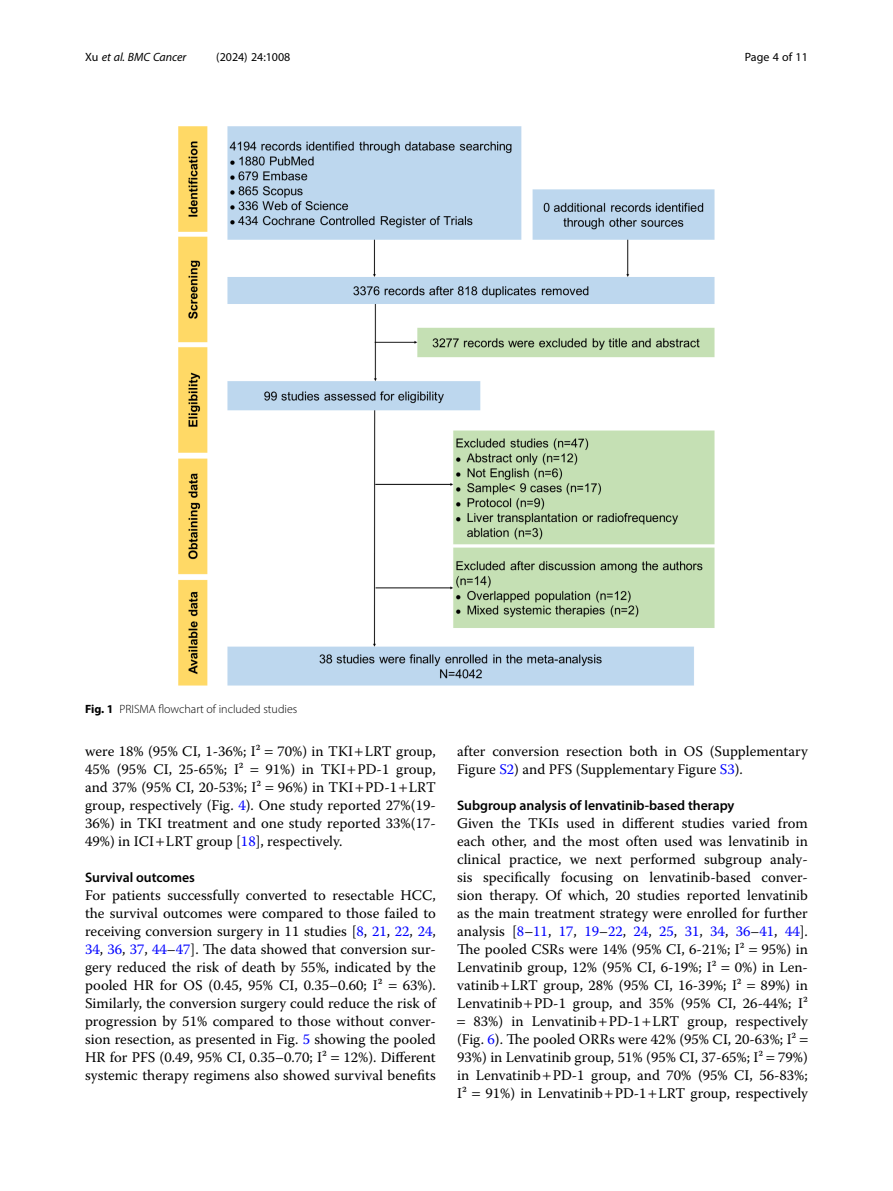
<style>
.page{position:relative;width:893px;height:1191px;background:#fff}
.page>*{position:absolute;margin:0;border:0;box-sizing:border-box;transform-origin:0 0}
.Body_Text{font:14.7px/18px "Warnock Pro";color:#000;text-align:justify}
.Head_2{font:600 13.8px "Myriad Pro";color:#000}
.Figure_Caption{font:300 12px "Myriad Pro";color:#000}
.t1{font:12px "Myriad Pro";color:#000}
.t2{font:italic 12px "Myriad Pro";color:#000}
.s1{font-style:normal}
.s2{font-weight:700}
.s3{color:#00f}
</style>
<div class="page">
<img style="left:179px;top:126px;width:535px;height:559px">
<p class="t2" style="left:85px;top:50px;width:103px"><span class="s1">Xu</span> et al. BMC Cancer</p>
<p class="t1" style="left:216px;top:50px;width:76px">(2024) 24:1008</p>
<p class="t1" style="left:745px;top:50px;width:65px">Page 4 of 11</p>
<p class="Figure_Caption" style="left:85px;top:701px;width:214px"><span class="s2">Fig. 1</span> PRISMA flowchart of included studies</p>
<p class="Body_Text" style="left:85px;top:742px;width:352px">were 18% (95% CI, 1-36%; I² 70%) in TKI LRT group,<br>45% (95% CI, 25-65%; I²</p>
<p class="Body_Text" style="left:85px;top:760px;width:352px;text-indent:180px">91%) in TKI PD-1 group, and 37% (95% CI, 20-53%; I² 96%) in TKI PD-1 LRT group, respectively (Fig. <span class="s3">4</span>). One study reported 27%(19- 36%) in TKI treatment and one study reported 33%(17- 49%) in ICI LRT group [<span class="s3">18</span>], respectively.</p>
<p class="Head_2" style="left:85px;top:869px;width:111px">Survival outcomes</p>
<p class="Body_Text" style="left:85px;top:886px;width:352px">For patients successfully converted to resectable HCC, the survival outcomes were compared to those failed to receiving conversion surgery in 11 studies [<span class="s3">8</span>, <span class="s3">21</span>, <span class="s3">22</span>, <span class="s3">24</span>, <span class="s3">34</span>, <span class="s3">36</span>, <span class="s3">37</span>, <span class="s3">44</span>–<span class="s3">47</span>]. The data showed that conversion sur&shy;gery reduced the risk of death by 55%, indicated by the pooled HR for OS (0.45, 95% CI, 0.35–0.60; I²</p>
<p class="Body_Text" style="left:85px;top:976px;width:352px;text-indent:318px">63%).<br>Similarly, the conversion surgery could reduce the risk of progression by 51% compared to those without conver&shy;sion resection, as presented in Fig. <span class="s3">5</span> showing the pooled HR for PFS (0.49, 95% CI, 0.35–0.70; I² 12%). Different systemic therapy regimens also showed survival benefits</p>
<p class="Body_Text" style="left:457px;top:742px;width:352px">after conversion resection both in OS (Supplementary<br>Figure <span class="s3">S2</span>) and PFS (Supplementary Figure <span class="s3">S3</span>).</p>
<p class="Head_2" style="left:457px;top:797px;width:279px">Subgroup analysis of lenvatinib-based therapy</p>
<p class="Body_Text" style="left:457px;top:814px;width:352px">Given the TKIs used in different studies varied from each other, and the most often used was lenvatinib in clinical practice, we next performed subgroup analy&shy;sis specifically focusing on lenvatinib-based conver&shy;sion therapy. Of which, 20 studies reported lenvatinib as the main treatment strategy were enrolled for further analysis [<span class="s3">8</span>–<span class="s3">11</span>, <span class="s3">17</span>, <span class="s3">19</span>–<span class="s3">22</span>, <span class="s3">24</span>, <span class="s3">25</span>, <span class="s3">31</span>, <span class="s3">34</span>, <span class="s3">36</span>–<span class="s3">41</span>, <span class="s3">44</span>].<br>The pooled CSRs were 14% (95% CI, 6-21%; I² 95%) in Lenvatinib group, 12% (95% CI, 6-19%; I² 0%) in Len&shy;vatinib LRT group, 28% (95% CI, 16-39%; I²</p>
<p class="Body_Text" style="left:761px;top:976px;width:49px">89%) in</p>
<p class="Body_Text" style="left:457px;top:994px;width:352px">Lenvatinib PD-1 group, and 35% (95% CI, 26-44%; I²</p>
<p class="Body_Text" style="left:473px;top:1012px;width:336px">83%) in Lenvatinib PD-1 LRT group, respectively</p>
<p class="Body_Text" style="left:457px;top:1030px;width:341px">(Fig. <span class="s3">6</span>). The pooled ORRs were 42% (95% CI, 20-63%; I²</p>
<p class="Body_Text" style="left:457px;top:1048px;width:352px">93%) in Lenvatinib group, 51% (95% CI, 37-65%; I² 79%)</p>
<p class="Body_Text" style="left:457px;top:1066px;width:352px">in Lenvatinib PD-1 group, and 70% (95% CI, 56-83%;</p>
<p class="Body_Text" style="left:457px;top:1084px;width:11px">I²</p>
<p class="Body_Text" style="left:485px;top:1084px;width:324px">91%) in Lenvatinib PD-1 LRT group, respectively</p>
</div>
